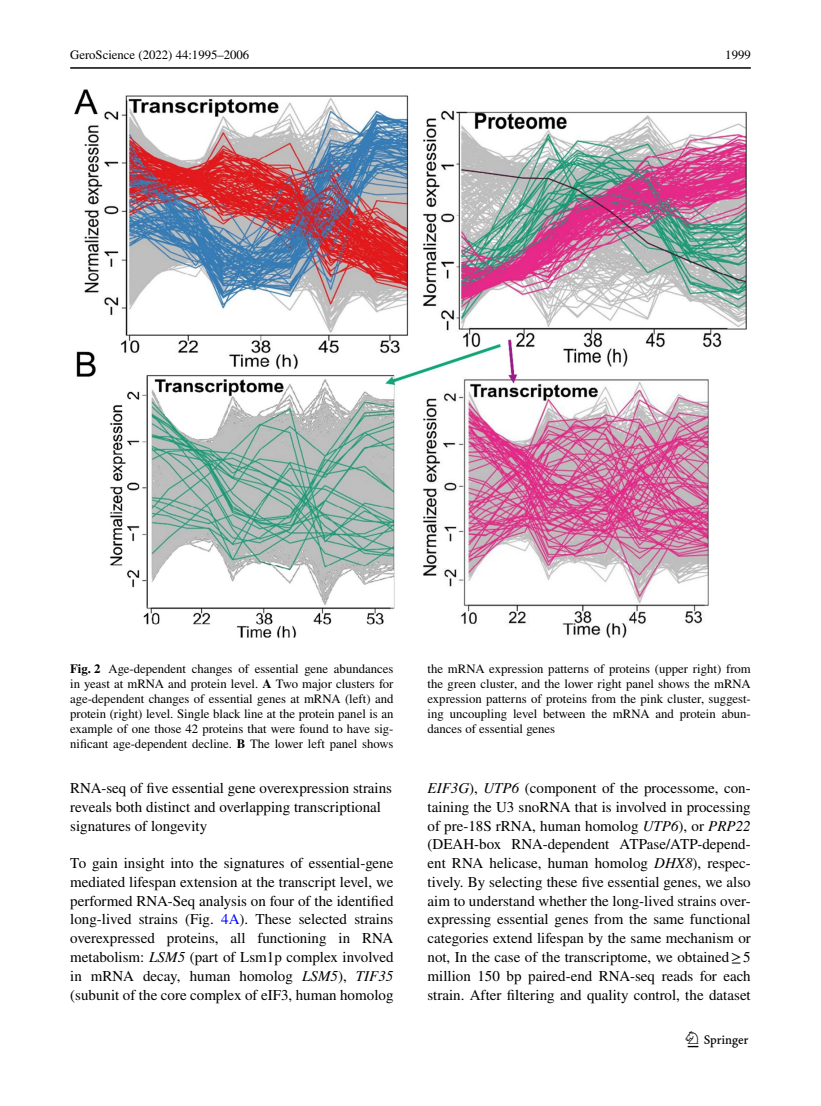
<style>
.page{position:relative;width:821px;height:1106px;background:#fff}
.page>*{position:absolute;margin:0;border:0;box-sizing:border-box;transform-origin:0 0}
.t1{font:22.5px "Springnew Regular 3";color:#000}
.t2{font:15px/18.8px "STIX";color:#000;text-align:justify}
.t3{font:12.75px/15px "STIX";color:#000;text-align:justify}
.s1{font-weight:700}
.s2{color:#00f}
.s3{font-style:italic}
</style>
<div class="page">
<hr style="left:70px;top:67px;width:680px;height:2px;background:#000">
<img style="left:74px;top:89px;width:672px;height:549px">
<p class="t3" style="left:70px;top:48px;width:181px">GeroScience (2022) 44:1995–2006</p>
<p class="t3" style="left:725px;top:49px;width:27px">1999</p>
<p class="t3" style="left:70px;top:662px;width:325px"><span class="s1">Fig. 2</span> Age-dependent changes of essential gene abundances in yeast at mRNA and protein level. <span class="s1">A</span> Two major clusters for age-dependent changes of essential genes at mRNA (left) and protein (right) level. Single black line at the protein panel is an example of one those 42 proteins that were found to have sig&shy;nificant age-dependent decline. <span class="s1">B</span> The lower left panel shows</p>
<p class="t3" style="left:427px;top:662px;width:325px">the mRNA expression patterns of proteins (upper right) from the green cluster, and the lower right panel shows the mRNA expression patterns of proteins from the pink cluster, suggest&shy;ing uncoupling level between the mRNA and protein abun&shy;dances of essential genes</p>
<p class="t2" style="left:70px;top:779px;width:323px;text-align:left">RNA‑seq of five essential gene overexpression strains reveals both distinct and overlapping transcriptional signatures of longevity</p>
<p class="t2" style="left:70px;top:854px;width:325px">To gain insight into the signatures of essential-gene mediated lifespan extension at the transcript level, we performed RNA-Seq analysis on four of the identified long-lived strains (Fig. <span class="s2">4A</span>). These selected strains overexpressed proteins, all functioning in RNA metabolism: <span class="s3">LSM5</span> (part of Lsm1p complex involved in mRNA decay, human homolog <span class="s3">LSM5</span>), <span class="s3">TIF35 </span>(subunit of the core complex of eIF3, human homolog</p>
<p class="t2" style="left:427px;top:779px;width:325px"><span class="s3">EIF3G</span>), <span class="s3">UTP6</span> (component of the processome, con&shy;taining the U3 snoRNA that is involved in processing of pre-18S rRNA, human homolog <span class="s3">UTP6</span>), or <span class="s3">PRP22 </span>(DEAH-box RNA-dependent ATPase/ATP-depend&shy;ent RNA helicase, human homolog <span class="s3">DHX8</span>), respec&shy;tively. By selecting these five essential genes, we also aim to understand whether the long-lived strains over&shy;expressing essential genes from the same functional categories extend lifespan by the same mechanism or not, In the case of the transcriptome, we obtained≥5 million 150 bp paired-end RNA-seq reads for each strain. After filtering and quality control, the dataset</p>
<h1 class="t1" style="left:687px;top:1031px;width:62px">1 3</h1>
</div>
